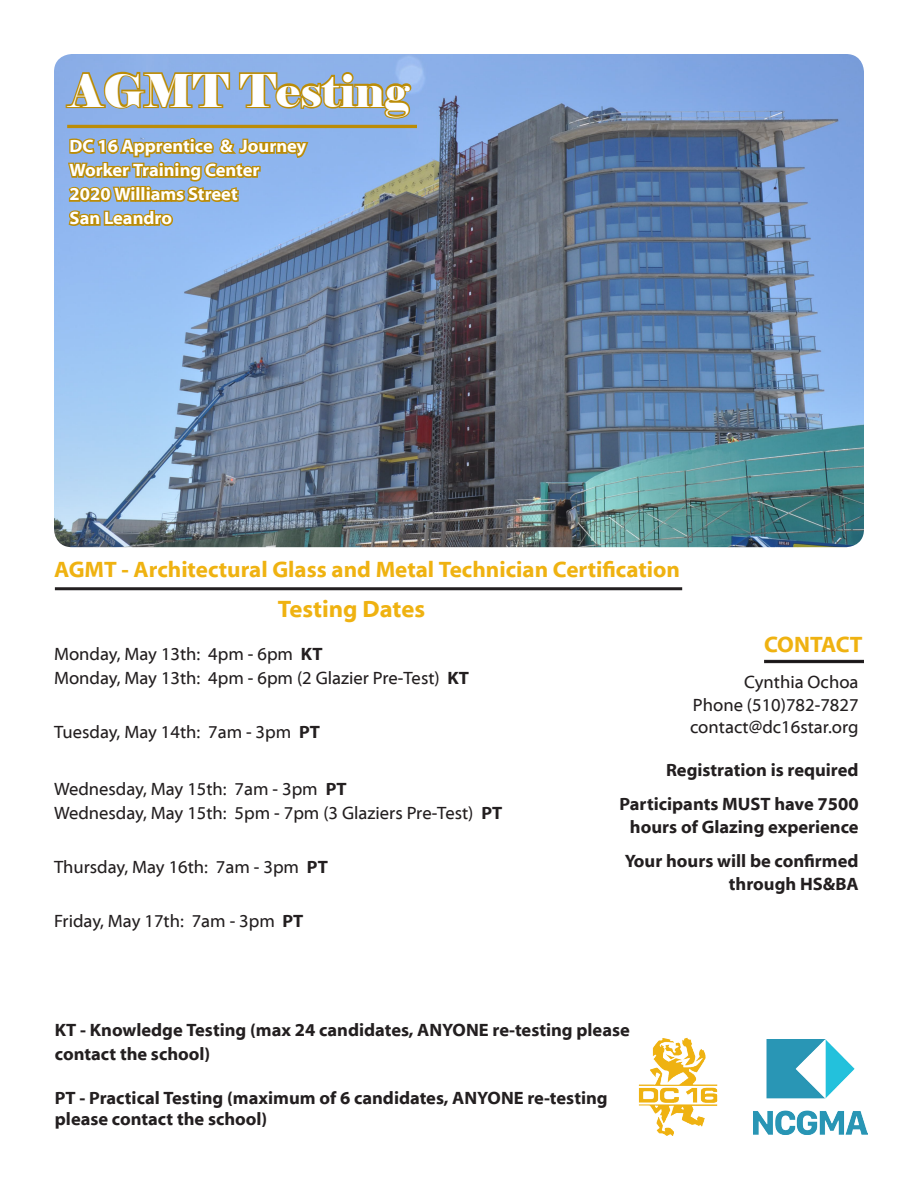
<style>
.page{position:relative;width:918px;height:1188px;background:#fff}
.page>*{position:absolute;margin:0;border:0;box-sizing:border-box;transform-origin:0 0}
.t1{font:45px "Elephant";color:#fff}
.t2{font:700 24px "Myriad Web Pro";color:#efb211}
.t3{font:700 22.5px "Myriad Web Pro";color:#efb211}
.t4{font:18px "Myriad Web Pro";color:#231f20}
.t5{font:700 18px/22.5px "Myriad Web Pro";color:#231f20;text-align:center}
.t6{font:700 18px "Myriad Web Pro";color:#fff}
.s1{font-weight:700}
</style>
<div class="page">
<img style="left:54px;top:54px;width:810px;height:493px">
<hr style="left:67px;top:125px;width:350px;height:3px;background:#bb8c07">
<svg style="left:64px;top:70px;width:350px;height:260px;background:#8ca0b2"></svg>
<div style="left:55px;top:587px;width:627px;height:3px;border:2px solid #231f20"></div>
<img style="left:638px;top:1037px;width:80px;height:98px">
<div style="left:764px;top:660px;width:100px;height:3px;border:2px solid #231f20"></div>
<img style="left:754px;top:1040px;width:113px;height:94px">
<p class="t1" style="left:70px;top:62px;width:341px">AGMT Testing</p>
<p class="t6" style="left:70px;top:136px;width:238px">DC 16 Apprentice &amp; Journey</p>
<p class="t6" style="left:70px;top:160px;width:191px">Worker Training Center</p>
<p class="t6" style="left:70px;top:184px;width:170px">2020 Williams Street</p>
<p class="t6" style="left:70px;top:208px;width:104px">San Leandro</p>
<p class="t3" style="left:54px;top:558px;width:627px">AGMT - Architectural Glass and Metal Technician Certification</p>
<p class="t2" style="left:278px;top:596px;width:149px">Testing Dates</p>
<p class="t4" style="left:54px;top:645px;width:270px">Monday, May 13th: 4pm - 6pm <span class="s1">KT</span></p>
<p class="t4" style="left:54px;top:669px;width:417px">Monday, May 13th: 4pm - 6pm (2 Glazier Pre-Test) <span class="s1">KT</span></p>
<p class="t4" style="left:54px;top:723px;width:268px">Tuesday, May 14th: 7am - 3pm <span class="s1">PT</span></p>
<p class="t3" style="left:764px;top:632px;width:100px">CONTACT</p>
<p class="t4" style="left:744px;top:672px;width:116px">Cynthia Ochoa</p>
<p class="t4" style="left:693px;top:695px;width:167px">Phone (510)782-7827</p>
<p class="t4" style="left:690px;top:717px;width:170px">contact@dc16star.org</p>
<p class="t4" style="left:54px;top:780px;width:294px">Wednesday, May 15th: 7am - 3pm <span class="s1">PT</span></p>
<p class="t4" style="left:54px;top:804px;width:450px">Wednesday, May 15th: 5pm - 7pm (3 Glaziers Pre-Test) <span class="s1">PT</span></p>
<p class="t4" style="left:54px;top:858px;width:275px">Thursday, May 16th: 7am - 3pm <span class="s1">PT</span></p>
<p class="t4" style="left:54px;top:912px;width:251px">Friday, May 17th: 7am - 3pm <span class="s1">PT</span></p>
<p class="t5" style="left:666px;top:759px;width:194px">Registration is required</p>
<p class="t5" style="left:619px;top:794px;width:241px">Participants MUST have 7500 hours of Glazing experience</p>
<p class="t5" style="left:625px;top:851px;width:235px;text-align:right">Your hours will be confirmed through HS&amp;BA</p>
<p class="t5" style="left:55px;top:1019px;width:576px">KT - Knowledge Testing (max 24 candidates, ANYONE re-testing please</p>
<p class="t5" style="left:55px;top:1043px;width:157px">contact the school)</p>
<p class="t5" style="left:55px;top:1087px;width:554px">PT - Practical Testing (maximum of 6 candidates, ANYONE re-testing</p>
<p class="t5" style="left:55px;top:1108px;width:214px">please contact the school)</p>
</div>
